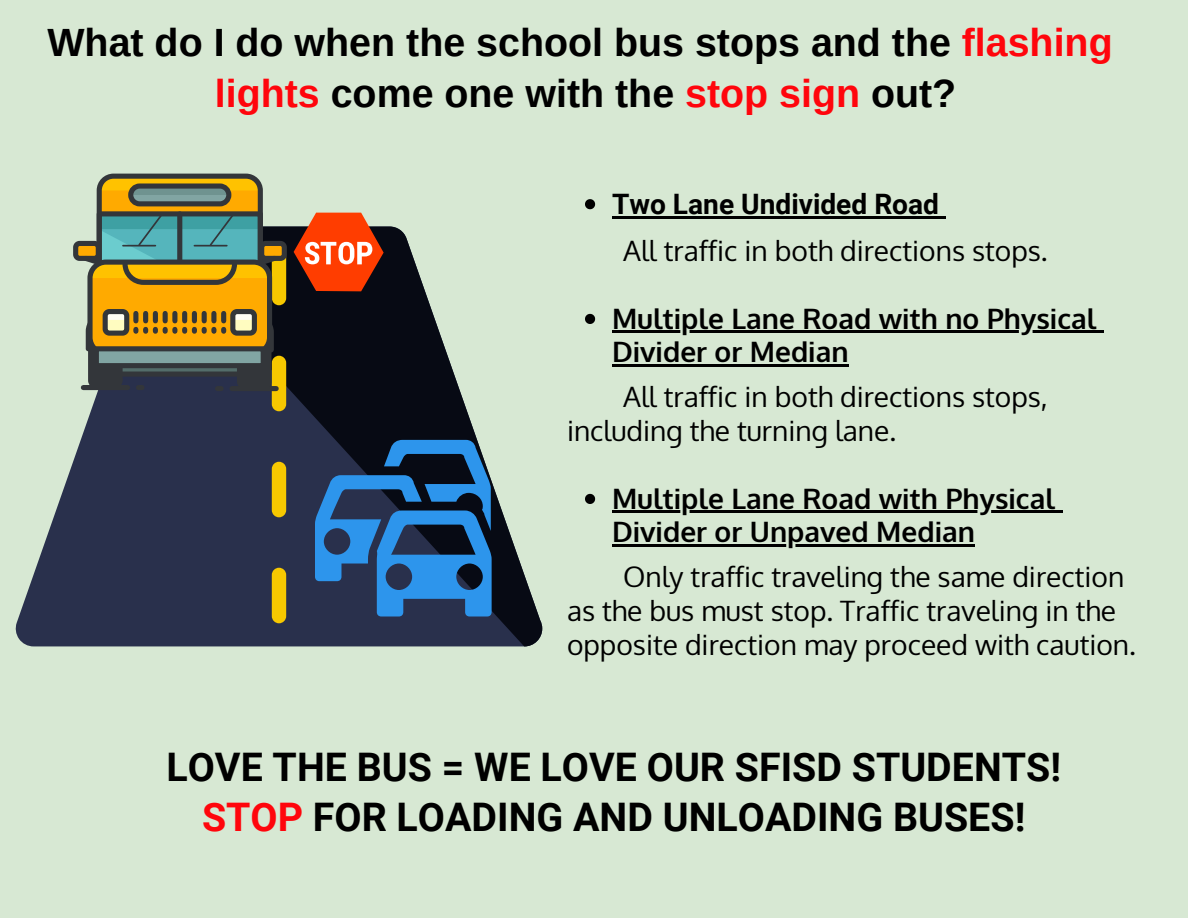
<style>
.page{position:relative;width:1188px;height:918px;background:#d7e8d3}
.page>*{position:absolute;margin:0;border:0;box-sizing:border-box;transform-origin:0 0}
.t1{font:700 39.3px/50.7px "Arimo";color:#000;text-align:center}
.t2{font:700 39.3px/50.7px "Roboto";color:#000;text-align:center}
.t3{font:28.2px/33.8px "Oxygen";color:#000}
.t4{font:700 28.2px/33.8px "Oxygen";color:#000}
.t5{font:700 28.2px "Roboto";color:#000}
.s1{color:#ff050c}
</style>
<div class="page">
<svg style="left:585px;top:199px;width:10px;height:10px"></svg>
<hr style="left:612px;top:216px;width:327px;height:2px;background:#000">
<svg style="left:939px;top:216px;width:7px;height:2px"></svg>
<svg style="left:585px;top:314px;width:10px;height:10px"></svg>
<hr style="left:612px;top:331px;width:485px;height:2px;background:#000">
<svg style="left:1097px;top:331px;width:7px;height:2px"></svg>
<hr style="left:612px;top:364px;width:237px;height:3px;background:#000">
<svg style="left:585px;top:494px;width:10px;height:10px"></svg>
<hr style="left:612px;top:511px;width:443px;height:2px;background:#000">
<svg style="left:1055px;top:511px;width:8px;height:2px"></svg>
<hr style="left:612px;top:544px;width:363px;height:3px;background:#000">
<svg style="left:16px;top:377px;width:135px;height:269px;fill:#29304c"></svg>
<svg style="left:151px;top:227px;width:391px;height:419px"></svg>
<div style="left:272px;top:250px;width:14px;height:55px;background:#f7c800;border-radius:7px"></div>
<div style="left:272px;top:356px;width:14px;height:55px;background:#f7c800;border-radius:7px"></div>
<div style="left:272px;top:462px;width:14px;height:55px;background:#f7c800;border-radius:7px"></div>
<div style="left:272px;top:568px;width:14px;height:55px;background:#f7c800;border-radius:7px"></div>
<svg style="left:294px;top:213px;width:90px;height:78px;background:#d0542d"></svg>
<div style="left:99px;top:176px;width:161px;height:107px;background:#ffc200;border-radius:14px"></div>
<div style="left:97px;top:174px;width:166px;height:112px;border:5px solid #33363a;border-radius:14px"></div>
<div style="left:96px;top:357px;width:167px;height:17px;background:#536d6a"></div>
<div style="left:94px;top:355px;width:172px;height:22px;border:5px solid #33363a"></div>
<div style="left:91px;top:334px;width:29px;height:52px;background:#33363a;border-radius:5px"></div>
<div style="left:88px;top:332px;width:35px;height:56px;border:5px solid #33363a;border-radius:5px"></div>
<div style="left:83px;top:385px;width:45px;height:5px;background:#33363a"></div>
<svg style="left:138px;top:385px;width:4px;height:5px"></svg>
<div style="left:240px;top:335px;width:29px;height:52px;background:#33363a;border-radius:5px"></div>
<div style="left:237px;top:333px;width:34px;height:56px;border:5px solid #33363a;border-radius:5px"></div>
<div style="left:232px;top:386px;width:44px;height:5px;background:#33363a"></div>
<svg style="left:218px;top:386px;width:3px;height:5px"></svg>
<div style="left:96px;top:349px;width:167px;height:17px;background:#81a5a3"></div>
<div style="left:94px;top:346px;width:172px;height:22px;border:5px solid #33363a"></div>
<div style="left:73px;top:241px;width:28px;height:20px;border:5px solid #33363a;border-radius:4px"></div>
<div style="left:259px;top:241px;width:28px;height:20px;border:5px solid #33363a;border-radius:4px"></div>
<div style="left:128px;top:183px;width:103px;height:23px;border:5px solid #33363a;border-radius:9px"></div>
<svg style="left:79px;top:186px;width:202px;height:169px"></svg>
<svg style="left:315px;top:440px;width:177px;height:176px;background:#245789"></svg>
<h1 class="t1" style="left:47px;top:18px;width:1067px">What do I do when the school bus stops and the <span class="s1">flashing lights</span> come one with the <span class="s1">stop sign</span> out?</h1>
<p class="t5" style="left:612px;top:184px;width:329px">Two Lane Undivided Road</p>
<p class="t3" style="left:623px;top:234px;width:426px">All traffic in both directions stops.</p>
<p class="t4" style="left:612px;top:302px;width:486px">Multiple Lane Road with no Physical<br>Divider or Median</p>
<p class="t3" style="left:567px;top:380px;width:482px;text-indent:56px">All traffic in both directions stops, including the turning lane.</p>
<p class="t4" style="left:612px;top:482px;width:445px">Multiple Lane Road with Physical<br>Divider or Unpaved Median</p>
<p class="t3" style="left:567px;top:560px;width:571px;text-indent:56px">Only traffic traveling the same direction as the bus must stop. Traffic traveling in the opposite direction may proceed with caution.</p>
<h1 class="t2" style="left:166px;top:740px;width:896px">LOVE THE BUS = WE LOVE OUR SFISD STUDENTS!<br><span class="s1">STOP</span> FOR LOADING AND UNLOADING BUSES!</h1>
</div>
